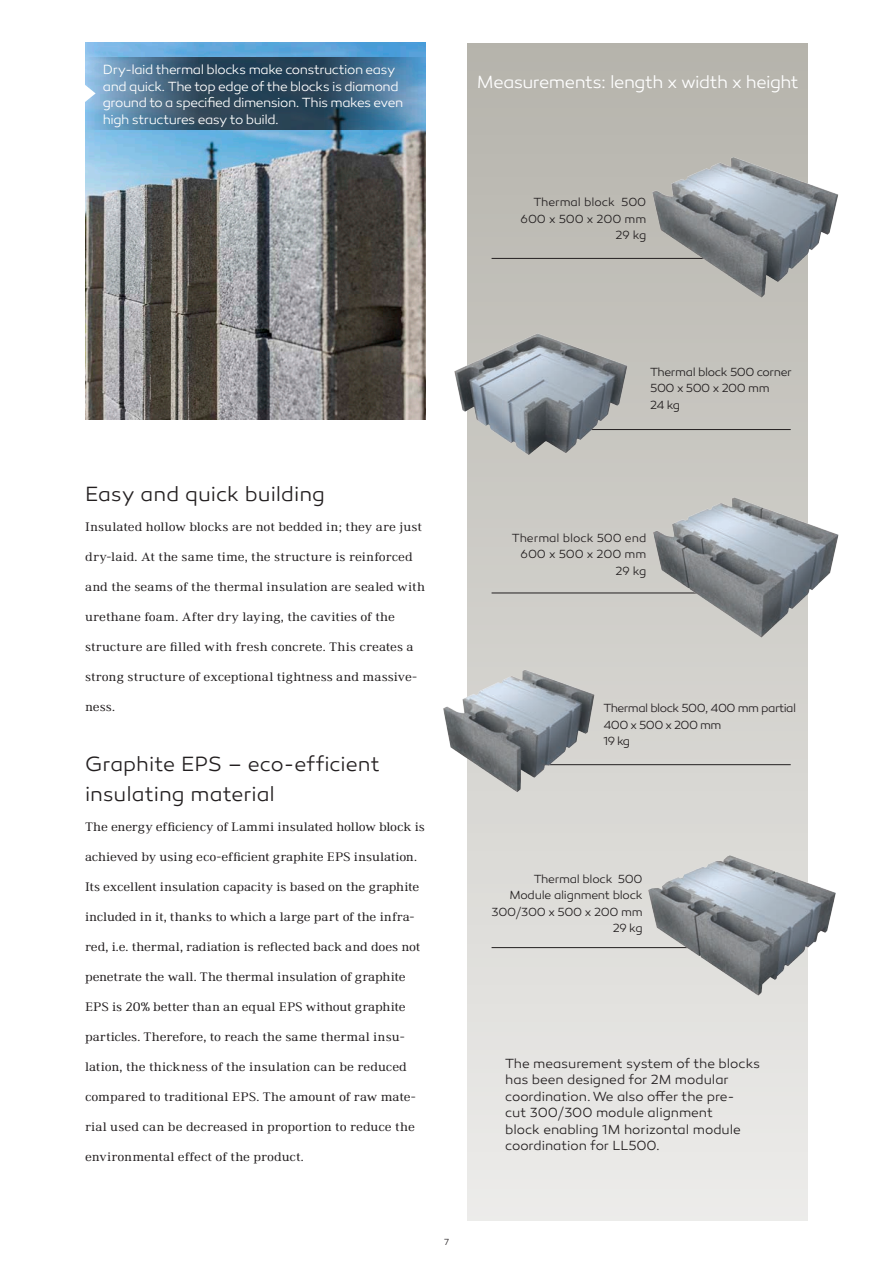
<style>
.page{position:relative;width:893px;height:1263px;background:#fff}
.page>*{position:absolute;margin:0;border:0;box-sizing:border-box;transform-origin:0 0}
.Paragraph_Style_1{font:300 21px/30px "Canaro";color:#231f20}
.kuvateksti_black{font:300 18px "Canaro";letter-spacing:-.025em;color:#fff}
.kuvateksti_black-2{font:300 13.5px/16.5px "Canaro";letter-spacing:-.005em;color:#231f20}
.t1{font:300 13.5px/16.5px "Canaro";letter-spacing:-.035em;color:#fff}
.t2{font:expanded 12.75px "Ethos";color:#231f20}
.kuvateksti_black-3{font:300 12px/16.5px "Canaro";letter-spacing:-.025em;color:#231f20}
.kuvateksti_black-4{font:300 12px "Canaro";letter-spacing:-.005em;color:#231f20}
.kuvateksti_black-5{font:300 12px "Canaro";letter-spacing:-.045em;color:#231f20}
.kuvateksti_black-6{font:300 12px "Canaro";letter-spacing:-.05em;color:#231f20}
.t3{font:300 9px "Canaro";color:#231f20}
</style>
<div class="page">
<div style="left:468px;top:43px;width:340px;height:1177px;background:linear-gradient(to bottom,#b5b3ab,#ececea)"></div>
<hr style="left:567px;top:429px;width:224px;height:1px;background:#231f20">
<img style="left:454px;top:319px;width:202px;height:164px">
<hr style="left:492px;top:258px;width:256px;height:1px;background:#231f20">
<img style="left:638px;top:148px;width:201px;height:164px">
<hr style="left:492px;top:593px;width:224px;height:1px;background:#231f20">
<img style="left:631px;top:489px;width:208px;height:164px">
<hr style="left:543px;top:764px;width:248px;height:1px;background:#231f20">
<img style="left:443px;top:655px;width:176px;height:164px">
<hr style="left:492px;top:947px;width:266px;height:1px;background:#231f20">
<img style="left:627px;top:846px;width:209px;height:164px">
<img style="left:85px;top:43px;width:340px;height:376px">
<svg style="left:85px;top:57px;width:340px;height:73px;background:#416580"></svg>
<svg style="left:85px;top:84px;width:11px;height:19px"></svg>
<p class="t1" style="left:103px;top:61px;width:302px">Dry-laid thermal blocks make construction easy and quick. The top edge of the blocks is diamond ground to a specified dimension. This makes even high structures easy to build.</p>
<p class="kuvateksti_black" style="left:477px;top:71px;width:323px">Measurements: length x width x height</p>
<p class="kuvateksti_black-4" style="left:533px;top:195px;width:115px">Thermal block 500</p>
<p class="kuvateksti_black-3" style="left:521px;top:210px;width:127px">600 x 500 x 200 mm</p>
<p class="kuvateksti_black-3" style="left:615px;top:227px;width:32px">29 kg</p>
<p class="Paragraph_Style_1" style="left:85px;top:479px;width:241px">Easy and quick building</p>
<p class="t2" style="left:85px;top:519px;width:338px">Insulated hollow blocks are not bedded in; they are just</p>
<p class="t2" style="left:85px;top:549px;width:329px">dry-laid. At the same time, the structure is reinforced</p>
<p class="t2" style="left:85px;top:579px;width:341px">and the seams of the thermal insulation are sealed with</p>
<p class="t2" style="left:85px;top:609px;width:311px">urethane foam. After dry laying, the cavities of the</p>
<p class="t2" style="left:85px;top:639px;width:330px">structure are filled with fresh concrete. This creates a</p>
<p class="t2" style="left:85px;top:669px;width:334px">strong structure of exceptional tightness and massive-</p>
<p class="t2" style="left:85px;top:699px;width:31px">ness.</p>
<p class="Paragraph_Style_1" style="left:85px;top:749px;width:296px">Graphite EPS – eco-efficient insulating material</p>
<p class="t2" style="left:85px;top:819px;width:341px">The energy efficiency of Lammi insulated hollow block is</p>
<p class="t2" style="left:85px;top:849px;width:333px">achieved by using eco-efficient graphite EPS insulation.</p>
<p class="t2" style="left:85px;top:879px;width:336px">Its excellent insulation capacity is based on the graphite</p>
<p class="t2" style="left:85px;top:909px;width:331px">included in it, thanks to which a large part of the infra-</p>
<p class="t2" style="left:85px;top:939px;width:337px">red, i.e. thermal, radiation is reflected back and does not</p>
<p class="t2" style="left:85px;top:969px;width:322px">penetrate the wall. The thermal insulation of graphite</p>
<p class="t2" style="left:85px;top:999px;width:322px">EPS is 20% better than an equal EPS without graphite</p>
<p class="t2" style="left:85px;top:1029px;width:321px">particles. Therefore, to reach the same thermal insu-</p>
<p class="t2" style="left:85px;top:1059px;width:323px">lation, the thickness of the insulation can be reduced</p>
<p class="t2" style="left:85px;top:1089px;width:332px">compared to traditional EPS. The amount of raw mate-</p>
<p class="t2" style="left:85px;top:1119px;width:331px">rial used can be decreased in proportion to reduce the</p>
<p class="t2" style="left:85px;top:1149px;width:220px">environmental effect of the product.</p>
<p class="t3" style="left:444px;top:1237px;width:6px">7</p>
<p class="kuvateksti_black-3" style="left:650px;top:363px;width:143px">Thermal block 500 corner<br>500 x 500 x 200 mm</p>
<p class="kuvateksti_black-3" style="left:650px;top:396px;width:31px">24 kg</p>
<p class="kuvateksti_black-4" style="left:512px;top:531px;width:136px">Thermal block 500 end</p>
<p class="kuvateksti_black-3" style="left:521px;top:546px;width:127px">600 x 500 x 200 mm</p>
<p class="kuvateksti_black-3" style="left:615px;top:563px;width:32px">29 kg</p>
<p class="kuvateksti_black-5" style="left:603px;top:701px;width:194px">Thermal block 500, 400 mm partial</p>
<p class="kuvateksti_black-6" style="left:603px;top:718px;width:120px">400 x 500 x 200 mm</p>
<p class="kuvateksti_black-3" style="left:603px;top:733px;width:28px">19 kg</p>
<p class="kuvateksti_black-3" style="left:534px;top:871px;width:110px">Thermal block 500</p>
<p class="kuvateksti_black-3" style="left:509px;top:887px;width:135px">Module alignment block</p>
<p class="kuvateksti_black-3" style="left:492px;top:904px;width:152px">300/300 x 500 x 200 mm</p>
<p class="kuvateksti_black-3" style="left:613px;top:920px;width:31px">29 kg</p>
<p class="kuvateksti_black-2" style="left:505px;top:1055px;width:256px">The measurement system of the blocks has been designed for 2M modular coordination. We also offer the pre-<br>cut 300/300 module alignment<br>block enabling 1M horizontal module coordination for LL500.</p>
</div>
